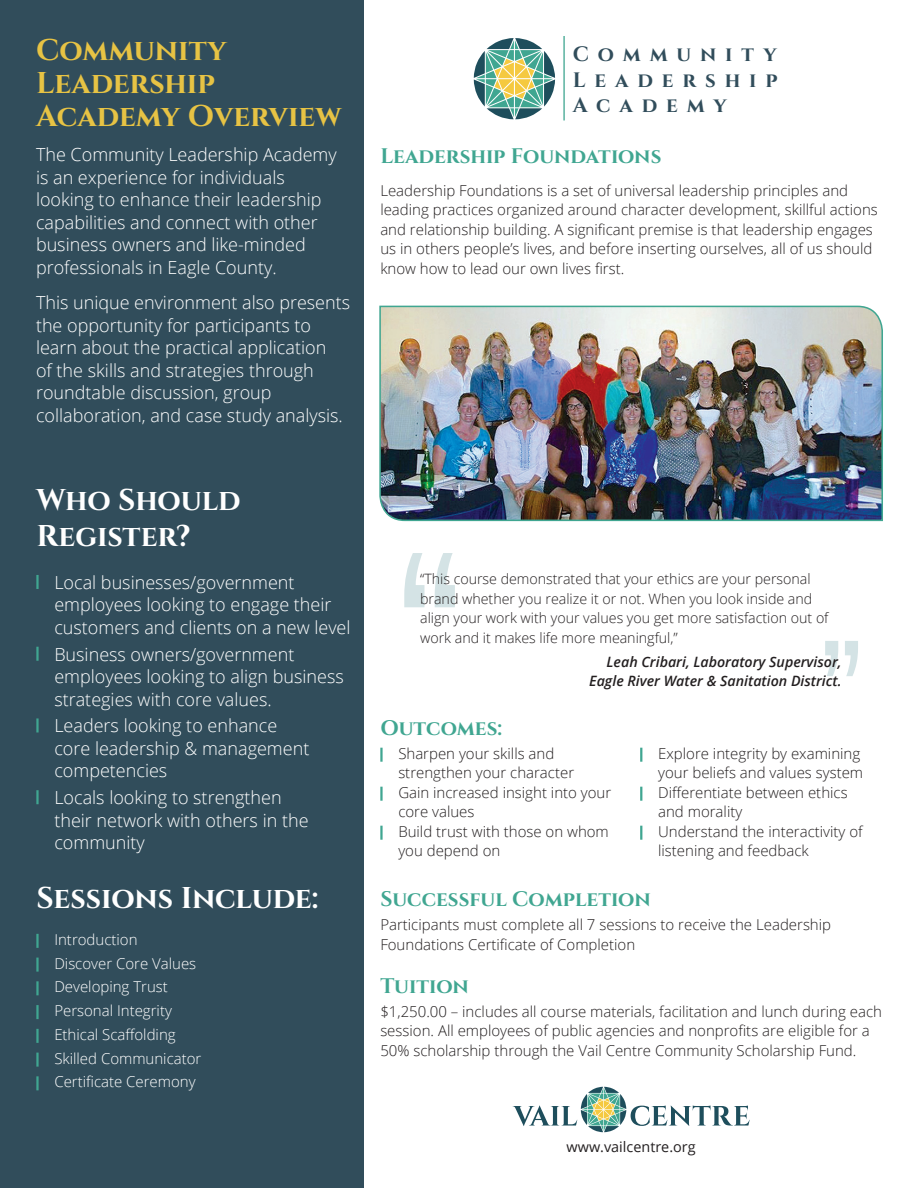
<style>
.page{position:relative;width:918px;height:1188px;background:#fff}
.page>*{position:absolute;margin:0;border:0;box-sizing:border-box;transform-origin:0 0}
.t1{font:700 30px/33px "Cinzel";color:#e7c344}
.t2{font:700 30px/36.6px "Cinzel";letter-spacing:-.005em;color:#fff}
.t3{font:700 21px "Cinzel";color:#40a691}
.t4{font:700 20.85px/25.7px "Cinzel";letter-spacing:.43em;color:#314d5b;text-align:justify}
.t5{font:300 18px/22.5px "Open Sans";color:#fff}
.t6{font:300 15px/19.5px "Open Sans";color:#231f20}
.t7{font:300 15px "Open Sans";color:#fff}
.t8{font:14.4px "Open Sans";color:#231f20}
.t9{font:300 14.25px/19.5px "Open Sans";color:#231f20}
.t10{font:italic 600 14.25px/19.5px "Open Sans";color:#231f20;text-align:right}
</style>
<div class="page">
<div style="left:0;top:0;width:363px;height:1188px;background:#314d5b"></div>
<hr style="left:36px;top:575px;width:3px;height:14px;background:#40a691">
<hr style="left:36px;top:647px;width:3px;height:14px;background:#40a691">
<hr style="left:36px;top:718px;width:3px;height:14px;background:#40a691">
<hr style="left:36px;top:790px;width:3px;height:14px;background:#40a691">
<hr style="left:36px;top:934px;width:3px;height:14px;background:#40a691">
<hr style="left:36px;top:958px;width:3px;height:14px;background:#40a691">
<hr style="left:36px;top:981px;width:3px;height:14px;background:#40a691">
<hr style="left:36px;top:1005px;width:3px;height:14px;background:#40a691">
<hr style="left:36px;top:1029px;width:3px;height:14px;background:#40a691">
<hr style="left:36px;top:1053px;width:3px;height:14px;background:#40a691">
<hr style="left:36px;top:1076px;width:3px;height:14px;background:#40a691">
<hr style="left:563px;top:36px;width:2px;height:84px;background:#40a691">
<svg style="left:474px;top:38px;width:81px;height:81px"></svg>
<svg style="left:513px;top:1087px;width:237px;height:45px"></svg>
<img style="left:379px;top:305px;width:504px;height:217px">
<svg style="left:825px;top:641px;width:33px;height:35px"></svg>
<svg style="left:404px;top:553px;width:51px;height:54px"></svg>
<hr style="left:380px;top:748px;width:3px;height:14px;background:#40a691">
<hr style="left:380px;top:787px;width:3px;height:14px;background:#40a691">
<hr style="left:380px;top:826px;width:3px;height:14px;background:#40a691">
<svg style="left:640px;top:748px;width:2px;height:14px"></svg>
<svg style="left:640px;top:787px;width:2px;height:14px"></svg>
<svg style="left:640px;top:826px;width:2px;height:14px"></svg>
<p class="t1" style="left:36px;top:35px;width:307px">Community<br>Leadership<br>Academy Overview</p>
<p class="t5" style="left:36px;top:143px;width:302px">The Community Leadership Academy is an experience for individuals looking to enhance their leadership capabilities and connect with other business owners and like-minded professionals in Eagle County.</p>
<p class="t5" style="left:36px;top:291px;width:316px">This unique environment also presents the opportunity for participants to learn about the practical application<br>of the skills and strategies through roundtable discussion, group collaboration, and case study analysis.</p>
<p class="t2" style="left:36px;top:483px;width:206px">Who Should<br>Register?</p>
<p class="t5" style="left:54px;top:571px;width:298px">Local businesses/government employees looking to engage their customers and clients on a new level</p>
<p class="t5" style="left:54px;top:642px;width:291px">Business owners/government employees looking to align business strategies with core values.</p>
<p class="t5" style="left:54px;top:714px;width:257px">Leaders looking to enhance core leadership &amp; management competencies</p>
<p class="t5" style="left:54px;top:786px;width:256px">Locals looking to strengthen their network with others in the community</p>
<p class="t2" style="left:36px;top:881px;width:284px">Sessions Include:</p>
<p class="t7" style="left:54px;top:929px;width:85px">Introduction</p>
<p class="t7" style="left:54px;top:953px;width:143px">Discover Core Values</p>
<p class="t7" style="left:54px;top:977px;width:115px">Developing Trust</p>
<p class="t7" style="left:54px;top:1000px;width:119px">Personal Integrity</p>
<p class="t7" style="left:54px;top:1024px;width:123px">Ethical Scaffolding</p>
<p class="t7" style="left:54px;top:1048px;width:149px">Skilled Communicator</p>
<p class="t7" style="left:54px;top:1072px;width:143px">Certificate Ceremony</p>
<p class="t4" style="left:573px;top:42px;width:206px">Community Leadership Academy</p>
<p class="t3" style="left:380px;top:144px;width:283px">Leadership Foundations</p>
<p class="t6" style="left:380px;top:180px;width:499px">Leadership Foundations is a set of universal leadership principles and leading practices organized around character development, skillful actions and relationship building. A significant premise is that leadership engages us in others people’s lives, and before inserting ourselves, all of us should know how to lead our own lives first.</p>
<p class="t9" style="left:420px;top:569px;width:410px">“This course demonstrated that your ethics are your personal brand whether you realize it or not. When you look inside and align your work with your values you get more satisfaction out of work and it makes life more meaningful,”</p>
<p class="t10" style="left:589px;top:652px;width:254px">Leah Cribari, Laboratory Supervisor,<br>Eagle River Water &amp; Sanitation District.</p>
<p class="t3" style="left:380px;top:715px;width:123px">Outcomes:</p>
<p class="t6" style="left:398px;top:743px;width:177px">Sharpen your skills and strengthen your character</p>
<p class="t6" style="left:398px;top:782px;width:214px">Gain increased insight into your core values</p>
<p class="t6" style="left:398px;top:821px;width:212px">Build trust with those on whom you depend on</p>
<p class="t6" style="left:658px;top:743px;width:207px">Explore integrity by examining your beliefs and values system</p>
<p class="t6" style="left:658px;top:782px;width:191px">Differentiate between ethics and morality</p>
<p class="t6" style="left:658px;top:821px;width:206px">Understand the interactivity of listening and feedback</p>
<p class="t3" style="left:380px;top:886px;width:272px">Successful Completion</p>
<p class="t6" style="left:380px;top:914px;width:452px">Participants must complete all 7 sessions to receive the Leadership<br>Foundations Certificate of Completion</p>
<p class="t3" style="left:380px;top:973px;width:90px">Tuition</p>
<p class="t6" style="left:380px;top:1001px;width:503px">$1,250.00 – includes all course materials, facilitation and lunch during each session. All employees of public agencies and nonprofits are eligible for a<br>50% scholarship through the Vail Centre Community Scholarship Fund.</p>
<p class="t8" style="left:567px;top:1137px;width:131px">www.vailcentre.org</p>
</div>
